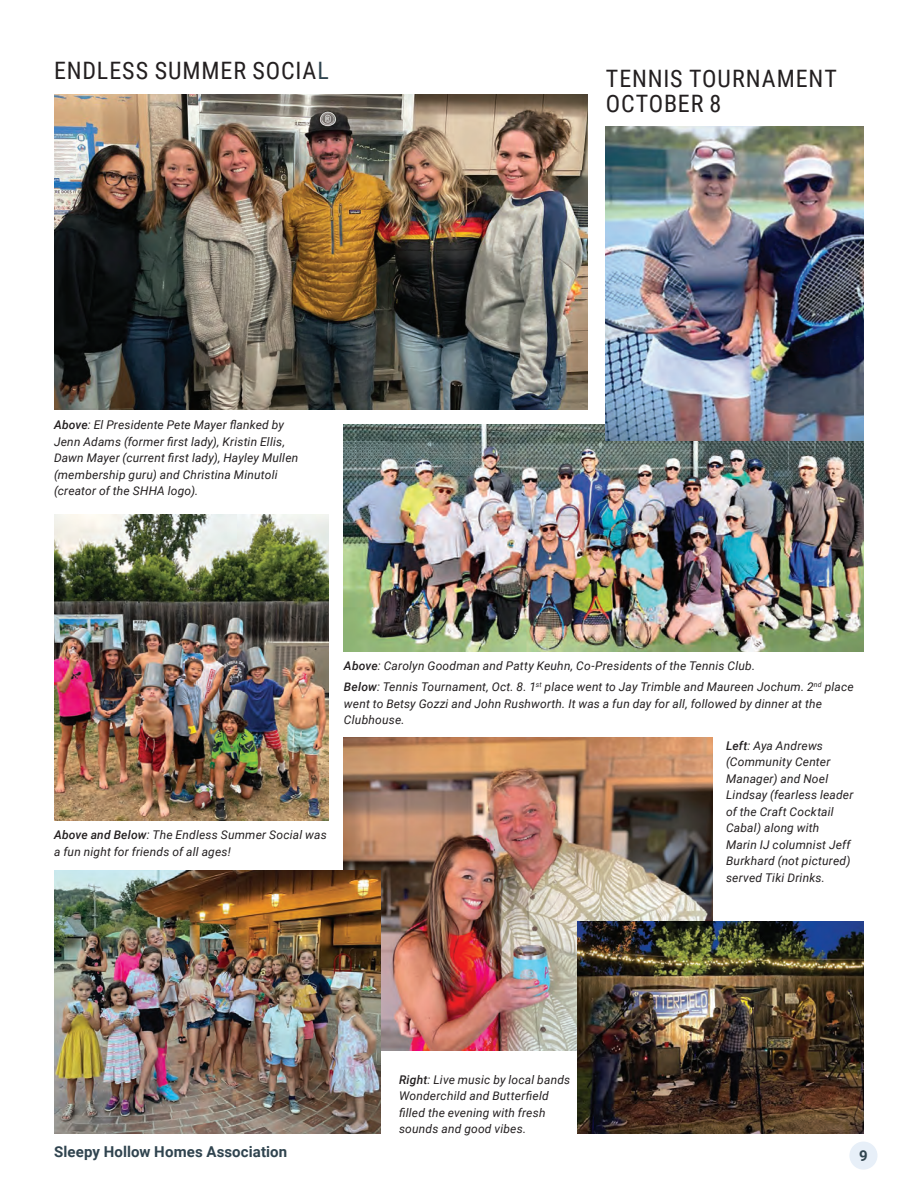
<style>
.page{position:relative;width:918px;height:1188px;background:#fff}
.page>*{position:absolute;margin:0;border:0;box-sizing:border-box;transform-origin:0 0}
.t1{font:24px/25.5px "Roboto Condensed";letter-spacing:.035em;color:#231f20}
.t2{font:700 15px "Roboto";letter-spacing:.005em;color:#30444f}
.t3{font:italic 12px/16.5px "Roboto";letter-spacing:.015em;color:#231f20}
.s1{color:#30444f}
.s2{font-weight:500}
</style>
<div class="page">
<div style="left:849px;top:1142px;width:29px;height:28px;background:#e7eff8;border-radius:50%"></div>
<img style="left:54px;top:95px;width:534px;height:314px">
<img style="left:344px;top:424px;width:520px;height:228px">
<img style="left:54px;top:514px;width:274px;height:306px">
<img style="left:344px;top:737px;width:369px;height:313px">
<img style="left:606px;top:126px;width:258px;height:314px">
<img style="left:54px;top:871px;width:326px;height:263px">
<img style="left:577px;top:921px;width:287px;height:212px">
<h1 class="t1" style="left:54px;top:57px;width:276px">ENDLESS SUMMER SOCIA<span class="s1">L</span></h1>
<h1 class="t1" style="left:606px;top:64px;width:233px">TENNIS TOURNAMENT<br>OCTOBER 8</h1>
<p class="t3" style="left:54px;top:416px;width:246px"><span class="s2">Above</span>: El Presidente Pete Mayer flanked by Jenn Adams (former first lady), Kristin Ellis, Dawn Mayer (current first lady), Hayley Mullen (membership guru) and Christina Minutoli (creator of the SHHA logo).</p>
<p class="t3" style="left:54px;top:827px;width:274px"><span class="s2">Above and Below</span>: The Endless Summer Social was a fun night for friends of all ages!</p>
<p class="t3" style="left:344px;top:655px;width:511px;line-height:20.9px"><span class="s2">Above</span>: Carolyn Goodman and Patty Keuhn, Co-Presidents of the Tennis Club.<br><span class="s2">Below</span>: Tennis Tournament, Oct. 8. 1<sup>st</sup> place went to Jay Trimble and Maureen Jochum. 2<sup>nd</sup> place</p>
<p class="t3" style="left:344px;top:695px;width:479px">went to Betsy Gozzi and John Rushworth. It was a fun day for all, followed by dinner at the<br>Clubhouse.</p>
<p class="t3" style="left:726px;top:737px;width:129px"><span class="s2">Left</span>: Aya Andrews (Community Center<br>Manager) and Noel<br>Lindsay (fearless leader of the Craft Cocktail<br>Cabal) along with<br>Marin IJ columnist Jeff<br>Burkhard (not pictured) served Tiki Drinks.</p>
<p class="t3" style="left:399px;top:1071px;width:173px"><span class="s2">Right</span>: Live music by local bands<br>Wonderchild and Butterfield filled the evening with fresh sounds and good vibes.</p>
<p class="t2" style="left:54px;top:1141px;width:235px">Sleepy Hollow Homes Association</p>
<p class="t2" style="left:859px;top:1145px;width:10px">9</p>
</div>
